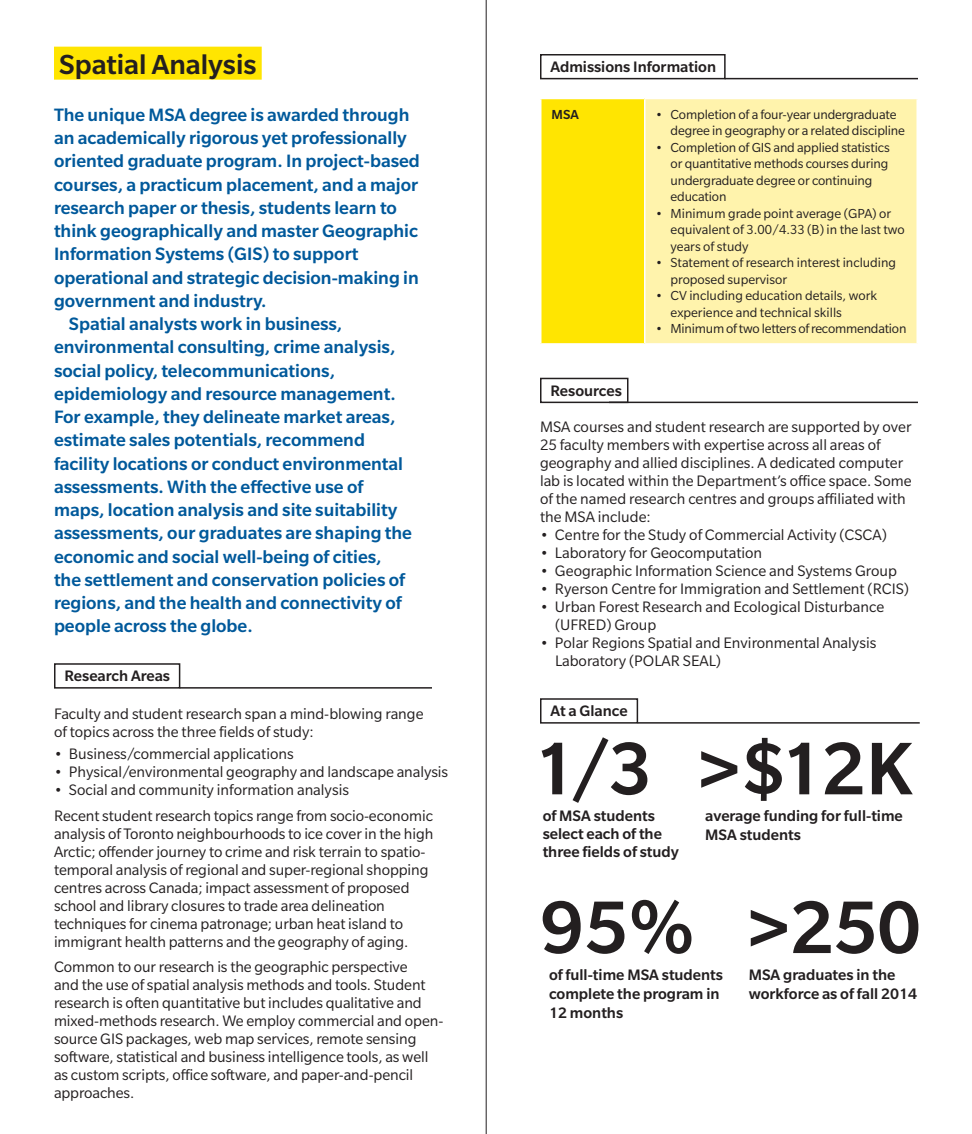
<style>
.page{position:relative;width:972px;height:1134px;background:#fff}
.page>*{position:absolute;margin:0;border:0;box-sizing:border-box;transform-origin:0 0}
.t1{font:500 81px "Slate Pro";letter-spacing:-.01em;color:#231f20}
.Inside__Title_highli{font:500 30px "Slate Pro";color:#231f20}
.Inside__Intro_paragr{font:500 19.5px/23.2px "Slate Pro";color:#00599b}
.General_body_bullet{font:16.5px/18px "Slate Pro";letter-spacing:-.005em;color:#231f20}
.General_body_bold{font:500 16.5px/18.8px "Slate Pro";color:#231f20}
.Table_bullet{font:14.25px/16.5px "Slate Pro";letter-spacing:-.01em;color:#231f20}
.Table_degree{font:500 14.25px "Slate Pro";color:#231f20}
</style>
<div class="page">
<div style="left:54px;top:47px;width:208px;height:33px;background:#ffe501"></div>
<hr style="left:180px;top:687px;width:252px;height:2px;background:#231f20">
<svg style="left:54px;top:663px;width:127px;height:26px"></svg>
<hr style="left:609px;top:402px;width:309px;height:1px;background:#231f20">
<svg style="left:540px;top:377px;width:89px;height:27px"></svg>
<hr style="left:725px;top:78px;width:193px;height:1px;background:#231f20">
<svg style="left:540px;top:54px;width:186px;height:26px"></svg>
<div style="left:541px;top:98px;width:104px;height:246px;background:#ffe501"></div>
<div style="left:645px;top:98px;width:272px;height:246px;background:#fff3ac"></div>
<hr style="left:645px;top:98px;width:273px;height:1px;background:#fff">
<hr style="left:916px;top:99px;width:2px;height:244px;background:#fff">
<hr style="left:645px;top:343px;width:273px;height:2px;background:#fff">
<hr style="left:540px;top:98px;width:105px;height:1px;background:#fff">
<hr style="left:540px;top:99px;width:2px;height:244px;background:#fff">
<hr style="left:644px;top:99px;width:2px;height:244px;background:#fff">
<hr style="left:540px;top:343px;width:105px;height:2px;background:#fff">
<hr style="left:638px;top:722px;width:282px;height:2px;background:#231f20">
<svg style="left:540px;top:698px;width:99px;height:26px"></svg>
<hr style="left:486px;top:0;width:1px;height:1134px;background:#231f20">
<p class="Inside__Title_highli" style="left:59px;top:48px;width:199px">Spatial Analysis</p>
<p class="Inside__Intro_paragr" style="left:54px;top:103px;width:367px">The unique MSA degree is awarded through an academically rigorous yet professionally oriented graduate program. In project-based courses, a practicum placement, and a major research paper or thesis, students learn to think geographically and master Geographic Information Systems (GIS) to support operational and strategic decision-making in government and industry.</p>
<p class="Inside__Intro_paragr" style="left:54px;top:312px;width:360px;text-indent:15px">Spatial analysts work in business, environmental consulting, crime analysis, social policy, telecommunications, epidemiology and resource management.<br>For example, they delineate market areas, estimate sales potentials, recommend facility locations or conduct environmental assessments. With the effective use of maps, location analysis and site suitability assessments, our graduates are shaping the economic and social well-being of cities, the settlement and conservation policies of regions, and the health and connectivity of people across the globe.</p>
<p class="General_body_bold" style="left:64px;top:666px;width:107px">Research Areas</p>
<p class="General_body_bullet" style="left:54px;top:705px;width:371px">Faculty and student research span a mind-blowing range of topics across the three fields of study:</p>
<p class="General_body_bullet" style="left:54px;top:745px;width:241px">• Business/commercial applications</p>
<p class="General_body_bullet" style="left:54px;top:763px;width:396px">• Physical/environmental geography and landscape analysis</p>
<p class="General_body_bullet" style="left:54px;top:781px;width:297px">• Social and community information analysis</p>
<p class="General_body_bullet" style="left:54px;top:807px;width:381px">Recent student research topics range from socio-economic analysis of Toronto neighbourhoods to ice cover in the high Arctic; offender journey to crime and risk terrain to spatio&shy;temporal analysis of regional and super-regional shopping centres across Canada; impact assessment of proposed school and library closures to trade area delineation techniques for cinema patronage; urban heat island to immigrant health patterns and the geography of aging.</p>
<p class="General_body_bullet" style="left:54px;top:958px;width:391px">Common to our research is the geographic perspective<br>and the use of spatial analysis methods and tools. Student research is often quantitative but includes qualitative and mixed-methods research. We employ commercial and open&shy;source GIS packages, web map services, remote sensing software, statistical and business intelligence tools, as well as custom scripts, office software, and paper-and-pencil approaches.</p>
<p class="General_body_bold" style="left:550px;top:57px;width:167px">Admissions Information</p>
<p class="Table_degree" style="left:552px;top:106px;width:29px">MSA</p>
<p class="Table_bullet" style="left:671px;top:106px;width:236px;text-indent:-15px">• Completion of a four-year undergraduate degree in geography or a related discipline</p>
<p class="Table_bullet" style="left:671px;top:139px;width:221px;text-indent:-15px">• Completion of GIS and applied statistics or quantitative methods courses during undergraduate degree or continuing education</p>
<p class="Table_bullet" style="left:671px;top:205px;width:236px;text-indent:-15px">• Minimum grade point average (GPA) or equivalent of 3.00/4.33 (B) in the last two years of study</p>
<p class="Table_bullet" style="left:671px;top:254px;width:227px;text-indent:-15px">• Statement of research interest including proposed supervisor</p>
<p class="Table_bullet" style="left:671px;top:287px;width:208px;text-indent:-15px">• CV including education details, work experience and technical skills</p>
<p class="Table_bullet" style="left:656px;top:320px;width:252px">• Minimum of two letters of recommendation</p>
<p class="General_body_bold" style="left:550px;top:381px;width:73px">Resources</p>
<p class="General_body_bullet" style="left:540px;top:417px;width:373px">MSA courses and student research are supported by over 25 faculty members with expertise across all areas of geography and allied disciplines. A dedicated computer lab is located within the Department’s office space. Some of the named research centres and groups affiliated with the MSA include:</p>
<p class="General_body_bullet" style="left:540px;top:525px;width:348px">• Centre for the Study of Commercial Activity (CSCA)</p>
<p class="General_body_bullet" style="left:540px;top:543px;width:224px">• Laboratory for Geocomputation</p>
<p class="General_body_bullet" style="left:540px;top:561px;width:358px">• Geographic Information Science and Systems Group</p>
<p class="General_body_bullet" style="left:540px;top:579px;width:371px">• Ryerson Centre for Immigration and Settlement (RCIS)</p>
<p class="General_body_bullet" style="left:555px;top:597px;width:331px;text-indent:-15px">• Urban Forest Research and Ecological Disturbance (UFRED) Group</p>
<p class="General_body_bullet" style="left:555px;top:633px;width:323px;text-indent:-15px">• Polar Regions Spatial and Environmental Analysis<br>Laboratory (POLAR SEAL)</p>
<p class="General_body_bold" style="left:550px;top:701px;width:79px">At a Glance</p>
<p class="t1" style="left:532px;top:725px;width:122px">1/3</p>
<p class="t1" style="left:697px;top:725px;width:217px">&gt;$12K</p>
<p class="General_body_bold" style="left:543px;top:807px;width:138px;line-height:18px">of MSA students select each of the three fields of study</p>
<p class="General_body_bold" style="left:705px;top:807px;width:199px">average funding for full-time<br>MSA students</p>
<p class="t1" style="left:540px;top:884px;width:156px">95%</p>
<p class="General_body_bold" style="left:549px;top:965px;width:176px">of full-time MSA students complete the program in<br>12 months</p>
<p class="t1" style="left:747px;top:884px;width:176px">&gt;250</p>
<p class="General_body_bold" style="left:749px;top:965px;width:170px">MSA graduates in the workforce as of fall 2014</p>
</div>
